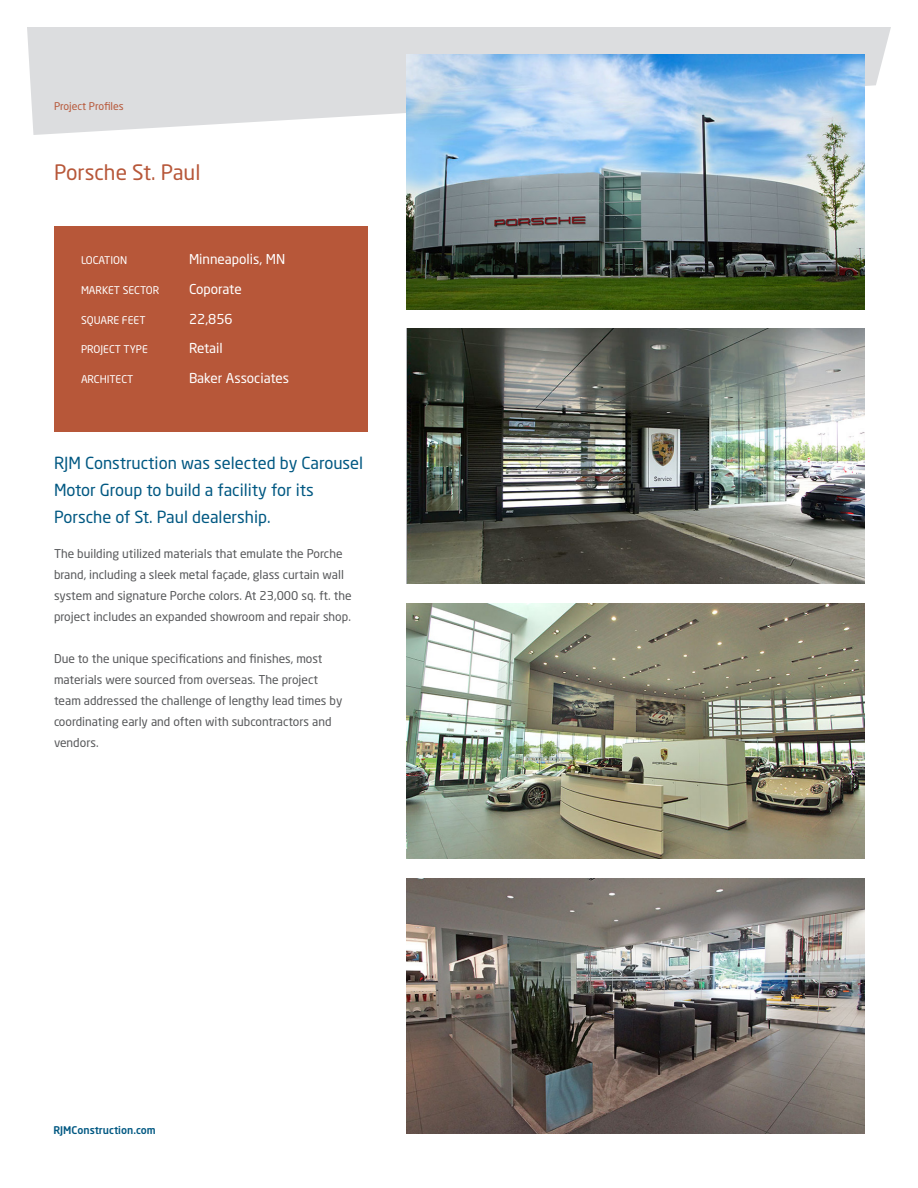
<style>
.page{position:relative;width:918px;height:1188px;background:#fff}
.page>*{position:absolute;margin:0;border:0;box-sizing:border-box;transform-origin:0 0}
.Headline{font:21px "Neo Sans Std";color:#b75739}
.Featured_Copy{font:16.5px/27px "Neo Sans Std";color:#005882}
.Details{font:13.5px "Neo Sans Std";color:#fff}
.Body_Copy_1{font:12px/21px "Neo Sans Std";color:#57585a}
.Details-2{font:10.5px "Neo Sans Std";color:#fff}
.t1{font:500 10.5px "Neo Sans Std";color:#005882}
.t2{font:10.5px "Neo Sans Std";color:#b75739}
</style>
<div class="page">
<svg style="left:27px;top:27px;width:864px;height:108px;background:#dfe0e2"></svg>
<img style="left:406px;top:54px;width:458px;height:255px">
<div style="left:54px;top:227px;width:314px;height:205px;background:#b75739"></div>
<img style="left:408px;top:329px;width:456px;height:255px">
<img style="left:406px;top:604px;width:458px;height:255px">
<img style="left:406px;top:879px;width:458px;height:255px">
<p class="t2" style="left:54px;top:99px;width:71px">Project Profiles</p>
<p class="Headline" style="left:54px;top:160px;width:148px">Porsche St. Paul</p>
<p class="Details-2" style="left:81px;top:254px;width:48px">LOCATION</p>
<p class="Details" style="left:189px;top:251px;width:98px">Minneapolis, MN</p>
<p class="Details-2" style="left:81px;top:283px;width:80px">MARKET SECTOR</p>
<p class="Details" style="left:189px;top:281px;width:54px">Coporate</p>
<p class="Details-2" style="left:81px;top:313px;width:66px">SQUARE FEET</p>
<p class="Details" style="left:189px;top:310px;width:45px">22,856</p>
<p class="Details-2" style="left:81px;top:343px;width:68px">PROJECT TYPE</p>
<p class="Details" style="left:189px;top:340px;width:35px">Retail</p>
<p class="Details-2" style="left:81px;top:373px;width:54px">ARCHITECT</p>
<p class="Details" style="left:189px;top:370px;width:102px">Baker Associates</p>
<p class="Featured_Copy" style="left:54px;top:449px;width:311px">RJM Construction was selected by Carousel<br>Motor Group to build a facility for its<br>Porsche of St. Paul dealership.</p>
<p class="Body_Copy_1" style="left:54px;top:543px;width:299px">The building utilized materials that emulate the Porche brand, including a sleek metal façade, glass curtain wall system and signature Porche colors. At 23,000 sq. ft. the project includes an expanded showroom and repair shop.</p>
<p class="Body_Copy_1" style="left:54px;top:648px;width:290px">Due to the unique specifications and finishes, most materials were sourced from overseas. The project team addressed the challenge of lengthy lead times by coordinating early and often with subcontractors and vendors.</p>
<p class="t1" style="left:53px;top:1123px;width:104px">RJMConstruction.com</p>
</div>
